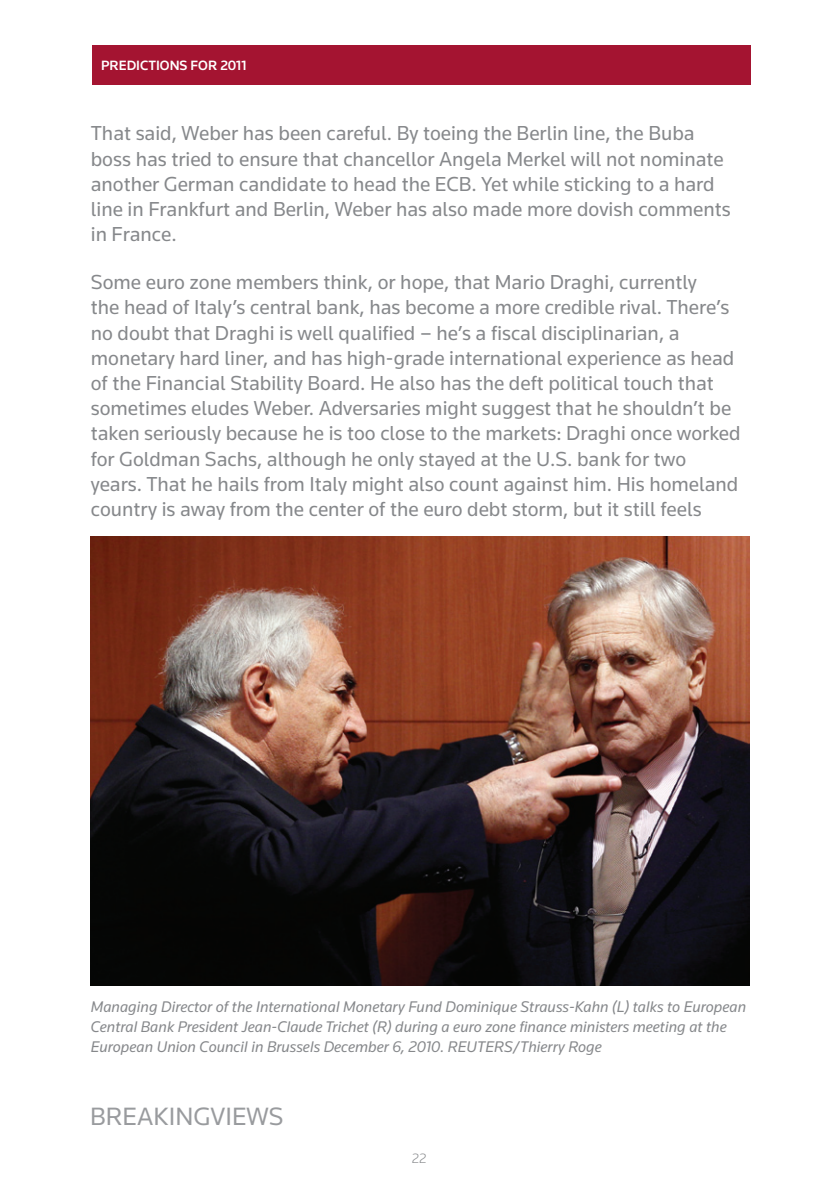
<style>
.page{position:relative;width:840px;height:1191px;background:#fff}
.page>*{position:absolute;margin:0;border:0;box-sizing:border-box;transform-origin:0 0}
.t1{font:26px "Knowledge";color:#999b9e}
.t2{font:21px/25.2px "Knowledge";color:#86888b}
.t3{font:italic 16px/20px "Knowledge";color:#86888b}
.t4{font:500 14px "Knowledge";color:#fff}
.t5{font:300 14px "Knowledge";color:#86888b}
</style>
<div class="page">
<div style="left:92px;top:45px;width:658px;height:40px;background:#a41431"></div>
<img style="left:91px;top:537px;width:657px;height:448px">
<p class="t4" style="left:101px;top:57px;width:147px">PREDICTIONS FOR 2011</p>
<p class="t2" style="left:91px;top:120px;width:641px">That said, Weber has been careful. By toeing the Berlin line, the Buba boss has tried to ensure that chancellor Angela Merkel will not nominate another German candidate to head the ECB. Yet while sticking to a hard line in Frankfurt and Berlin, Weber has also made more dovish comments in France.</p>
<p class="t2" style="left:91px;top:269px;width:651px">Some euro zone members think, or hope, that Mario Draghi, currently<br>the head of Italy’s central bank, has become a more credible rival. There’s no doubt that Draghi is well qualified – he’s a fiscal disciplinarian, a monetary hard liner, and has high-grade international experience as head of the Financial Stability Board. He also has the deft political touch that sometimes eludes Weber. Adversaries might suggest that he shouldn’t be taken seriously because he is too close to the markets: Draghi once worked for Goldman Sachs, although he only stayed at the U.S. bank for two years. That he hails from Italy might also count against him. His homeland country is away from the center of the euro debt storm, but it still feels</p>
<p class="t3" style="left:91px;top:996px;width:656px">Managing Director of the International Monetary Fund Dominique Strauss-Kahn (L) talks to European<br>Central Bank President Jean-Claude Trichet (R) during a euro zone finance ministers meeting at the<br>European Union Council in Brussels December 6, 2010. REUTERS/Thierry Roge</p>
<p class="t1" style="left:90px;top:1100px;width:194px">BREAKINGVIEWS</p>
<p class="t5" style="left:411px;top:1149px;width:16px">22</p>
</div>
